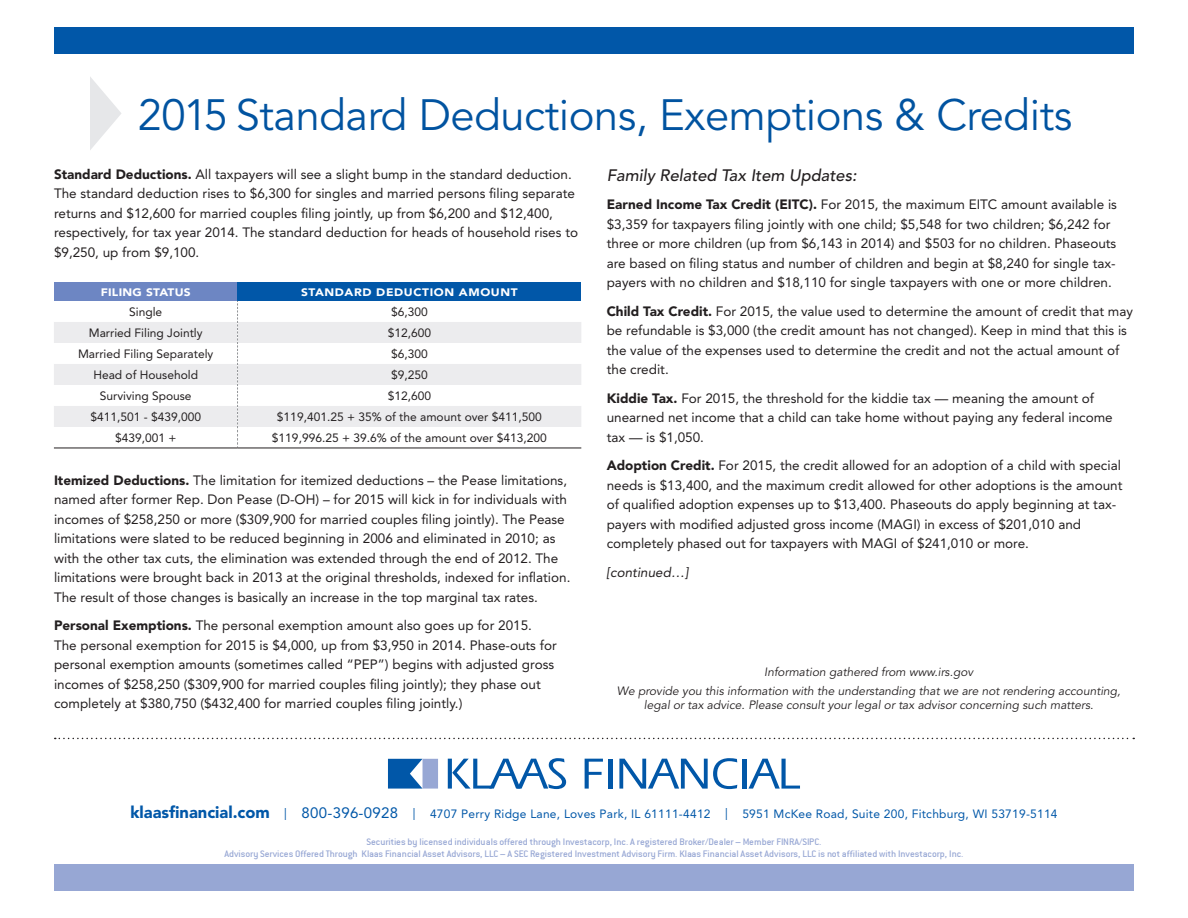
<style>
.page{position:relative;width:1188px;height:918px;background:#fff}
.page>*{position:absolute;margin:0;border:0;box-sizing:border-box;transform-origin:0 0}
.t1{font:43.5px "Avenir";letter-spacing:-.01em;color:#0153a0}
.Basic_BODY{font:italic 500 16.5px "Avenir";color:#231f20}
.Basic_BODY-2{font:13.5px/19.5px "Avenir";color:#231f20}
.Basic_BODY-3{font:italic 13.5px "Avenir";color:#231f20}
.t2{font:12px "Avenir";color:#231f20}
.t3{font:italic 12px/18.9px "Avenir";color:#231f20;text-align:center}
.t4{font:12px "Avenir";letter-spacing:.02em;color:#0157a8}
.t5{font:900 10.8px "Avenir";letter-spacing:.05em;color:#fff;scale:1.11 1}
.t6{font:900 10.8px "Avenir";letter-spacing:.025em;color:#fff;scale:1.11 1}
.t7{font:10.5px/12px "Conduit ITC";color:#97a7d4;text-align:center}
.s1{font-weight:900}
.s2{font-weight:900;font-size:16.5px}
.s3{font-size:15px}
</style>
<div class="page">
<div style="left:54px;top:864px;width:1080px;height:27px;background:#97a7d4"></div>
<svg style="left:448px;top:758px;width:118px;height:31px"></svg>
<svg style="left:585px;top:759px;width:18px;height:30px"></svg>
<div style="left:608px;top:759px;width:5px;height:30px;background:#0157a8"></div>
<svg style="left:619px;top:758px;width:118px;height:31px"></svg>
<hr style="left:743px;top:759px;width:4px;height:30px;background:#0157a8">
<svg style="left:748px;top:759px;width:52px;height:30px"></svg>
<svg style="left:388px;top:759px;width:50px;height:30px"></svg>
<svg style="left:55px;top:738px;width:1079px;height:1px"></svg>
<div style="left:54px;top:27px;width:1080px;height:27px;background:#0157a8"></div>
<div style="left:54px;top:282px;width:184px;height:19px;background:#6d86c3"></div>
<div style="left:238px;top:282px;width:343px;height:19px;background:#0157a8"></div>
<svg style="left:54px;top:322px;width:527px;height:105px;fill:#ececee"></svg>
<svg style="left:237px;top:301px;width:1px;height:147px"></svg>
<hr style="left:54px;top:448px;width:184px;height:1px;background:#231f20">
<hr style="left:238px;top:448px;width:343px;height:1px;background:#231f20">
<svg style="left:90px;top:77px;width:31px;height:73px"></svg>
<p class="t1" style="left:138px;top:90px;width:936px">2015 Standard Deductions, Exemptions &amp; Credits</p>
<p class="Basic_BODY-2" style="left:54px;top:165px;width:526px"><span class="s1">Standard Deductions.</span> All taxpayers will see a slight bump in the standard deduction.<br>The standard deduction rises to $6,300 for singles and married persons filing separate returns and $12,600 for married couples filing jointly, up from $6,200 and $12,400, respectively, for tax year 2014. The standard deduction for heads of household rises to $9,250, up from $9,100.</p>
<p class="t6" style="left:101px;top:285px;width:83px">FILING STATUS</p>
<p class="t5" style="left:301px;top:285px;width:197px">STANDARD DEDUCTION AMOUNT</p>
<p class="t2" style="left:129px;top:305px;width:35px">Single</p>
<p class="t2" style="left:391px;top:305px;width:38px">$6,300</p>
<p class="t2" style="left:89px;top:326px;width:115px">Married Filing Jointly</p>
<p class="t2" style="left:388px;top:326px;width:45px">$12,600</p>
<p class="t2" style="left:78px;top:347px;width:137px">Married Filing Separately</p>
<p class="t2" style="left:391px;top:347px;width:38px">$6,300</p>
<p class="t2" style="left:93px;top:368px;width:106px">Head of Household</p>
<p class="t2" style="left:391px;top:368px;width:38px">$9,250</p>
<p class="t2" style="left:100px;top:389px;width:93px">Surviving Spouse</p>
<p class="t2" style="left:388px;top:389px;width:45px">$12,600</p>
<p class="t2" style="left:90px;top:410px;width:112px">$411,501 - $439,000</p>
<p class="t2" style="left:277px;top:410px;width:266px">$119,401.25 + 35% of the amount over $411,500</p>
<p class="t2" style="left:115px;top:431px;width:63px">$439,001 +</p>
<p class="t2" style="left:272px;top:431px;width:276px">$119,996.25 + 39.6% of the amount over $413,200</p>
<p class="Basic_BODY-2" style="left:54px;top:470px;width:518px"><span class="s1">Itemized Deductions.</span> The limitation for itemized deductions – the Pease limitations, named after former Rep. Don Pease (D-OH) – for 2015 will kick in for individuals with incomes of $258,250 or more ($309,900 for married couples filing jointly). The Pease limitations were slated to be reduced beginning in 2006 and eliminated in 2010; as with the other tax cuts, the elimination was extended through the end of 2012. The limitations were brought back in 2013 at the original thresholds, indexed for inflation.<br>The result of those changes is basically an increase in the top marginal tax rates.</p>
<p class="Basic_BODY-2" style="left:54px;top:616px;width:504px"><span class="s1">Personal Exemptions.</span> The personal exemption amount also goes up for 2015.<br>The personal exemption for 2015 is $4,000, up from $3,950 in 2014. Phase-outs for personal exemption amounts (sometimes called “PEP”) begins with adjusted gross incomes of $258,250 ($309,900 for married couples filing jointly); they phase out completely at $380,750 ($432,400 for married couples filing jointly.)</p>
<p class="Basic_BODY" style="left:607px;top:166px;width:251px">Family Related Tax Item Updates:</p>
<p class="Basic_BODY-2" style="left:607px;top:195px;width:512px"><span class="s1">Earned Income Tax Credit (EITC).</span> For 2015, the maximum EITC amount available is $3,359 for taxpayers filing jointly with one child; $5,548 for two children; $6,242 for three or more children (up from $6,143 in 2014) and $503 for no children. Phaseouts are based on filing status and number of children and begin at $8,240 for single tax&shy;payers with no children and $18,110 for single taxpayers with one or more children.</p>
<p class="Basic_BODY-2" style="left:607px;top:301px;width:528px"><span class="s1">Child Tax Credit.</span> For 2015, the value used to determine the amount of credit that may be refundable is $3,000 (the credit amount has not changed). Keep in mind that this is the value of the expenses used to determine the credit and not the actual amount of the credit.</p>
<p class="Basic_BODY-2" style="left:607px;top:388px;width:508px"><span class="s1">Kiddie Tax.</span> For 2015, the threshold for the kiddie tax — meaning the amount of unearned net income that a child can take home without paying any federal income tax — is $1,050.</p>
<p class="Basic_BODY-2" style="left:607px;top:456px;width:517px"><span class="s1">Adoption Credit.</span> For 2015, the credit allowed for an adoption of a child with special needs is $13,400, and the maximum credit allowed for other adoptions is the amount of qualified adoption expenses up to $13,400. Phaseouts do apply beginning at tax&shy;payers with modified adjusted gross income (MAGI) in excess of $201,010 and completely phased out for taxpayers with MAGI of $241,010 or more.</p>
<p class="Basic_BODY-3" style="left:607px;top:564px;width:83px">[continued…]</p>
<p class="t3" style="left:617px;top:663px;width:505px">Information gathered from www.irs.gov<br>We provide you this information with the understanding that we are not rendering accounting,</p>
<p class="t3" style="left:644px;top:696px;width:451px">legal or tax advice. Please consult your legal or tax advisor concerning such matters.</p>
<p class="t4" style="left:130px;top:807px;width:929px"><span class="s2">klaasfinancial.com</span> | <span class="s3">800-396-0928</span> | 4707 Perry Ridge Lane, Loves Park, IL 61111-4412 | 5951 McKee Road, Suite 200, Fitchburg, WI 53719-5114</p>
<p class="t7" style="left:224px;top:835px;width:741px">Securities by licensed individuals offered through Investacorp, Inc. A registered Broker/Dealer – Member FINRA/SIPC.<br>Advisory Services Offered Through Klaas Financial Asset Advisors, LLC – A SEC Registered Investment Advisory Firm. Klaas Financial Asset Advisors, LLC is not affiliated with Investacorp, Inc.</p>
</div>
